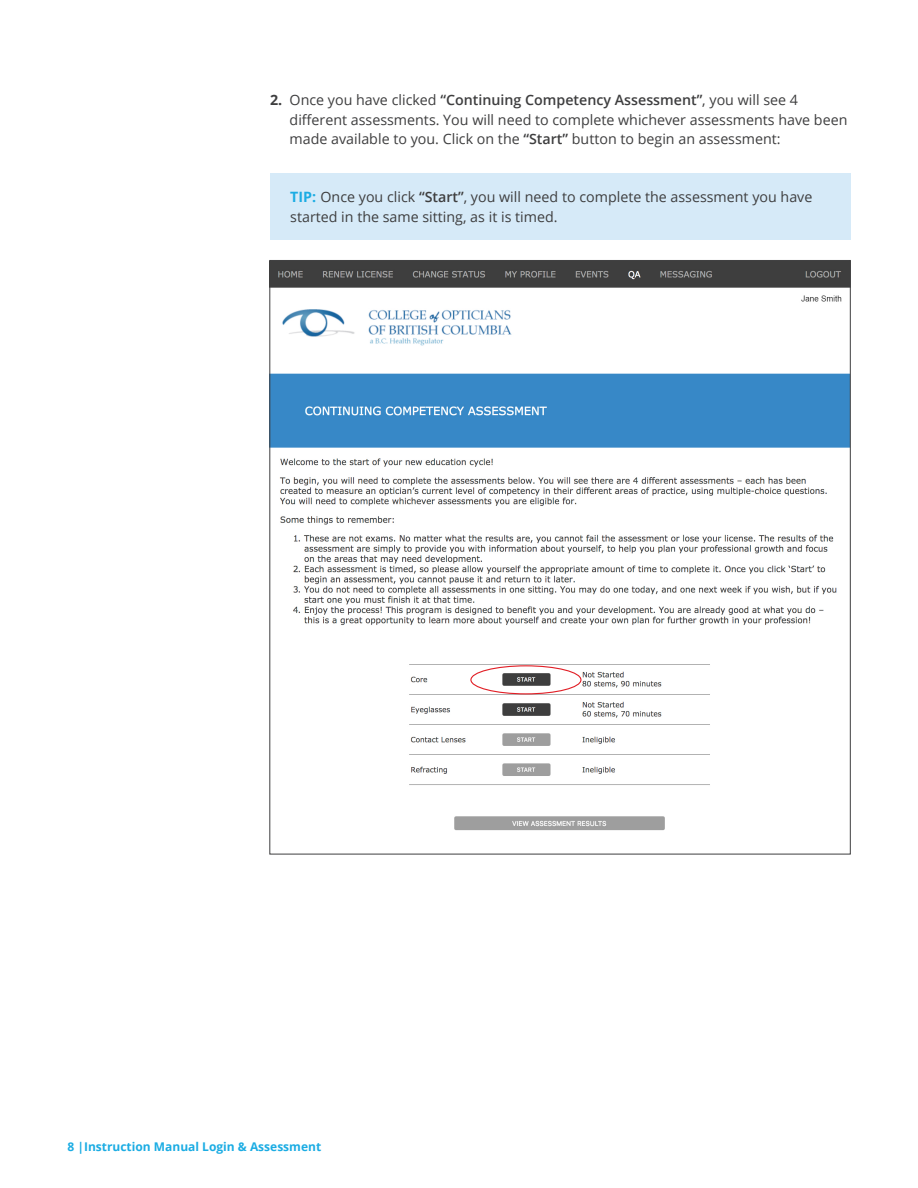
<style>
.page{position:relative;width:918px;height:1188px;background:#fff}
.page>*{position:absolute;margin:0;border:0;box-sizing:border-box;transform-origin:0 0}
.Last_Running_Text{font:14.25px/19.5px "Open Sans";color:#3e3e3f}
.Indented_Text{font:14.25px/19.5px "Open Sans";color:#3e3e3f}
.t1{font:700 12px "Open Sans";color:#1bace3}
.s1{font-weight:700}
.s2{font-weight:600}
.s3{font-weight:700;color:#1bace3}
</style>
<div class="page">
<img style="left:272px;top:262px;width:576px;height:569px">
<div style="left:470px;top:665px;width:112px;height:29px;border:1px solid #e11e25;border-radius:50%"></div>
<div style="left:270px;top:173px;width:580px;height:67px;background:#d6eaf8"></div>
<p class="Last_Running_Text" style="left:290px;top:90px;width:559px;text-indent:-20px"><span class="s1">2.</span> Once you have clicked <span class="s2">“Continuing Competency Assessment”</span>, you will see 4 different assessments. You will need to complete whichever assessments have been made available to you. Click on the <span class="s2">“Start”</span> button to begin an assessment:</p>
<p class="Indented_Text" style="left:290px;top:187px;width:524px"><span class="s3">TIP:</span> Once you click <span class="s2">“Start”</span>, you will need to complete the assessment you have started in the same sitting, as it is timed.</p>
<p class="t1" style="left:68px;top:1138px;width:255px">8 |Instruction Manual Login &amp; Assessment</p>
</div>
